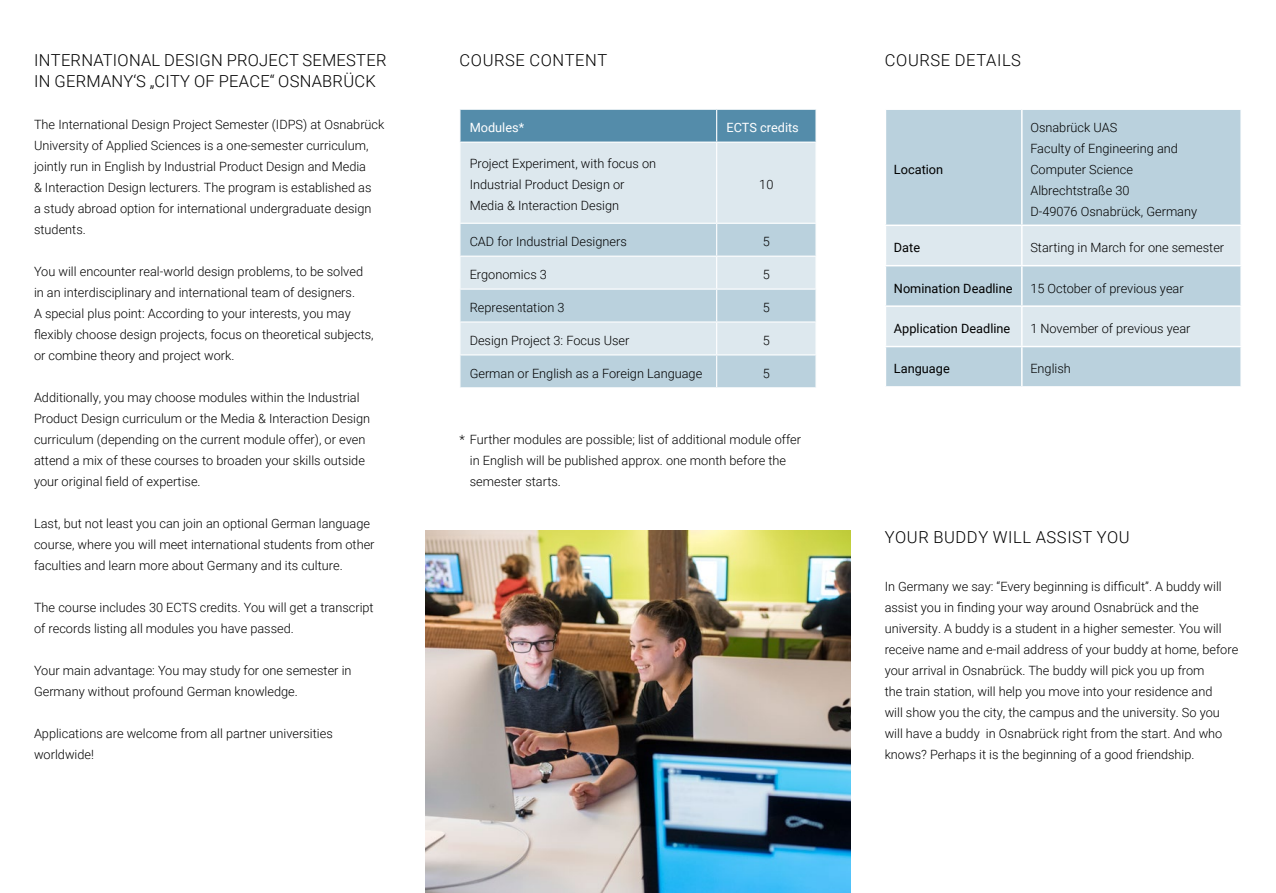
<style>
.page{position:relative;width:1276px;height:893px;background:#fff}
.page>*{position:absolute;margin:0;border:0;box-sizing:border-box;transform-origin:0 0}
.t1{font:300 16.5px/21px "Roboto";letter-spacing:.015em;color:#000}
.t2{font:300 16.5px "Roboto";letter-spacing:.035em;color:#000}
.t3{font:300 12.75px/21px "Roboto";color:#000}
.t4{font:12.75px "Roboto";color:#000}
.t5{font:12.75px "Roboto";color:#fff}
</style>
<div class="page">
<div style="left:886px;top:110px;width:354px;height:276px;background:#bad1dd"></div>
<svg style="left:886px;top:226px;width:354px;height:120px;background:#d1e0e8"></svg>
<hr style="left:884px;top:225px;width:138px;height:1px;background:#fff">
<hr style="left:1022px;top:225px;width:220px;height:1px;background:#fff">
<hr style="left:884px;top:265px;width:138px;height:1px;background:#fff">
<hr style="left:1022px;top:265px;width:220px;height:1px;background:#fff">
<hr style="left:884px;top:305px;width:138px;height:2px;background:#fff">
<hr style="left:1022px;top:305px;width:220px;height:2px;background:#fff">
<hr style="left:1021px;top:110px;width:1px;height:115px;background:#fff">
<hr style="left:1021px;top:226px;width:1px;height:39px;background:#fff">
<hr style="left:1021px;top:266px;width:1px;height:39px;background:#fff">
<hr style="left:1021px;top:307px;width:1px;height:39px;background:#fff">
<hr style="left:884px;top:346px;width:138px;height:1px;background:#fff">
<hr style="left:1022px;top:346px;width:220px;height:1px;background:#fff">
<hr style="left:1021px;top:347px;width:1px;height:39px;background:#fff">
<img style="left:425px;top:530px;width:425px;height:363px">
<div style="left:460px;top:110px;width:355px;height:32px;background:#548caa"></div>
<div style="left:460px;top:143px;width:355px;height:80px;background:#dde8ee"></div>
<svg style="left:460px;top:224px;width:355px;height:163px;background:#c8dae4"></svg>
<hr style="left:716px;top:110px;width:1px;height:32px;background:#fff">
<hr style="left:716px;top:143px;width:1px;height:80px;background:#fff">
<hr style="left:716px;top:224px;width:1px;height:32px;background:#fff">
<hr style="left:459px;top:256px;width:257px;height:1px;background:#fff">
<hr style="left:716px;top:257px;width:1px;height:32px;background:#fff">
<hr style="left:459px;top:289px;width:257px;height:1px;background:#fff">
<hr style="left:716px;top:290px;width:1px;height:31px;background:#fff">
<hr style="left:459px;top:321px;width:257px;height:2px;background:#fff">
<hr style="left:716px;top:323px;width:1px;height:31px;background:#fff">
<hr style="left:459px;top:354px;width:257px;height:1px;background:#fff">
<hr style="left:716px;top:355px;width:1px;height:32px;background:#fff">
<hr style="left:716px;top:256px;width:100px;height:1px;background:#fff">
<hr style="left:716px;top:289px;width:100px;height:1px;background:#fff">
<hr style="left:716px;top:321px;width:100px;height:2px;background:#fff">
<hr style="left:716px;top:354px;width:100px;height:1px;background:#fff">
<p class="t1" style="left:34px;top:49px;width:354px">INTERNATIONAL DESIGN PROJECT SEMESTER<br>IN GERMANY‘S „CITY OF PEACE“ OSNABRÜCK</p>
<p class="t3" style="left:34px;top:113px;width:352px">The International Design Project Semester (IDPS) at Osnabrück University of Applied Sciences is a one-semester curriculum, jointly run in English by Industrial Product Design and Media<br>&amp; Interaction Design lecturers. The program is established as<br>a study abroad option for international undergraduate design students.</p>
<p class="t3" style="left:34px;top:260px;width:341px">You will encounter real-world design problems, to be solved in an interdisciplinary and international team of designers.<br>A special plus point: According to your interests, you may flexibly choose design projects, focus on theoretical subjects, or combine theory and project work.</p>
<p class="t3" style="left:34px;top:386px;width:338px">Additionally, you may choose modules within the Industrial Product Design curriculum or the Media &amp; Interaction Design curriculum (depending on the current module offer), or even attend a mix of these courses to broaden your skills outside your original field of expertise.</p>
<p class="t3" style="left:34px;top:512px;width:342px">Last, but not least you can join an optional German language course, where you will meet international students from other faculties and learn more about Germany and its culture.</p>
<p class="t3" style="left:34px;top:596px;width:341px">The course includes 30 ECTS credits. You will get a transcript of records listing all modules you have passed.</p>
<p class="t3" style="left:34px;top:659px;width:319px">Your main advantage: You may study for one semester in<br>Germany without profound German knowledge.</p>
<p class="t3" style="left:34px;top:722px;width:300px">Applications are welcome from all partner universities worldwide!</p>
<p class="t2" style="left:460px;top:48px;width:149px">COURSE CONTENT</p>
<p class="t2" style="left:885px;top:48px;width:138px">COURSE DETAILS</p>
<p class="t5" style="left:470px;top:119px;width:56px">Modules*</p>
<p class="t5" style="left:726px;top:119px;width:74px">ECTS credits</p>
<p class="t3" style="left:470px;top:153px;width:188px">Project Experiment, with focus on<br>Industrial Product Design or<br>Media &amp; Interaction Design</p>
<p class="t3" style="left:759px;top:174px;width:16px">10</p>
<p class="t4" style="left:894px;top:160px;width:51px">Location</p>
<p class="t3" style="left:1030px;top:116px;width:168px">Osnabrück UAS<br>Faculty of Engineering and<br>Computer Science<br>Albrechtstraße 30<br>D-49076 Osnabrück, Germany</p>
<p class="t3" style="left:470px;top:231px;width:159px">CAD for Industrial Designers</p>
<p class="t3" style="left:763px;top:231px;width:9px">5</p>
<p class="t3" style="left:470px;top:264px;width:79px">Ergonomics 3</p>
<p class="t3" style="left:763px;top:264px;width:9px">5</p>
<p class="t3" style="left:470px;top:297px;width:96px">Representation 3</p>
<p class="t3" style="left:763px;top:297px;width:9px">5</p>
<p class="t3" style="left:470px;top:330px;width:161px">Design Project 3: Focus User</p>
<p class="t3" style="left:763px;top:330px;width:9px">5</p>
<p class="t3" style="left:470px;top:363px;width:234px">German or English as a Foreign Language</p>
<p class="t3" style="left:763px;top:363px;width:9px">5</p>
<p class="t3" style="left:470px;top:428px;width:333px;text-indent:-11px">* Further modules are possible; list of additional module offer in English will be published approx. one month before the semester starts.</p>
<p class="t4" style="left:894px;top:239px;width:28px">Date</p>
<p class="t3" style="left:1030px;top:237px;width:195px">Starting in March for one semester</p>
<p class="t4" style="left:894px;top:279px;width:120px">Nomination Deadline</p>
<p class="t3" style="left:1030px;top:277px;width:155px">15 October of previous year</p>
<p class="t4" style="left:894px;top:320px;width:118px">Application Deadline</p>
<p class="t3" style="left:1030px;top:317px;width:162px">1 November of previous year</p>
<p class="t4" style="left:894px;top:360px;width:57px">Language</p>
<p class="t3" style="left:1030px;top:358px;width:42px">English</p>
<p class="t2" style="left:885px;top:525px;width:246px">YOUR BUDDY WILL ASSIST YOU</p>
<p class="t3" style="left:884px;top:575px;width:355px">In Germany we say: “Every beginning is difficult”. A buddy will assist you in finding your way around Osnabrück and the university. A buddy is a student in a higher semester. You will receive name and e-mail address of your buddy at home, before your arrival in Osnabrück. The buddy will pick you up from<br>the train station, will help you move into your residence and<br>will show you the city, the campus and the university. So you will have a buddy in Osnabrück right from the start. And who knows? Perhaps it is the beginning of a good friendship.</p>
</div>
